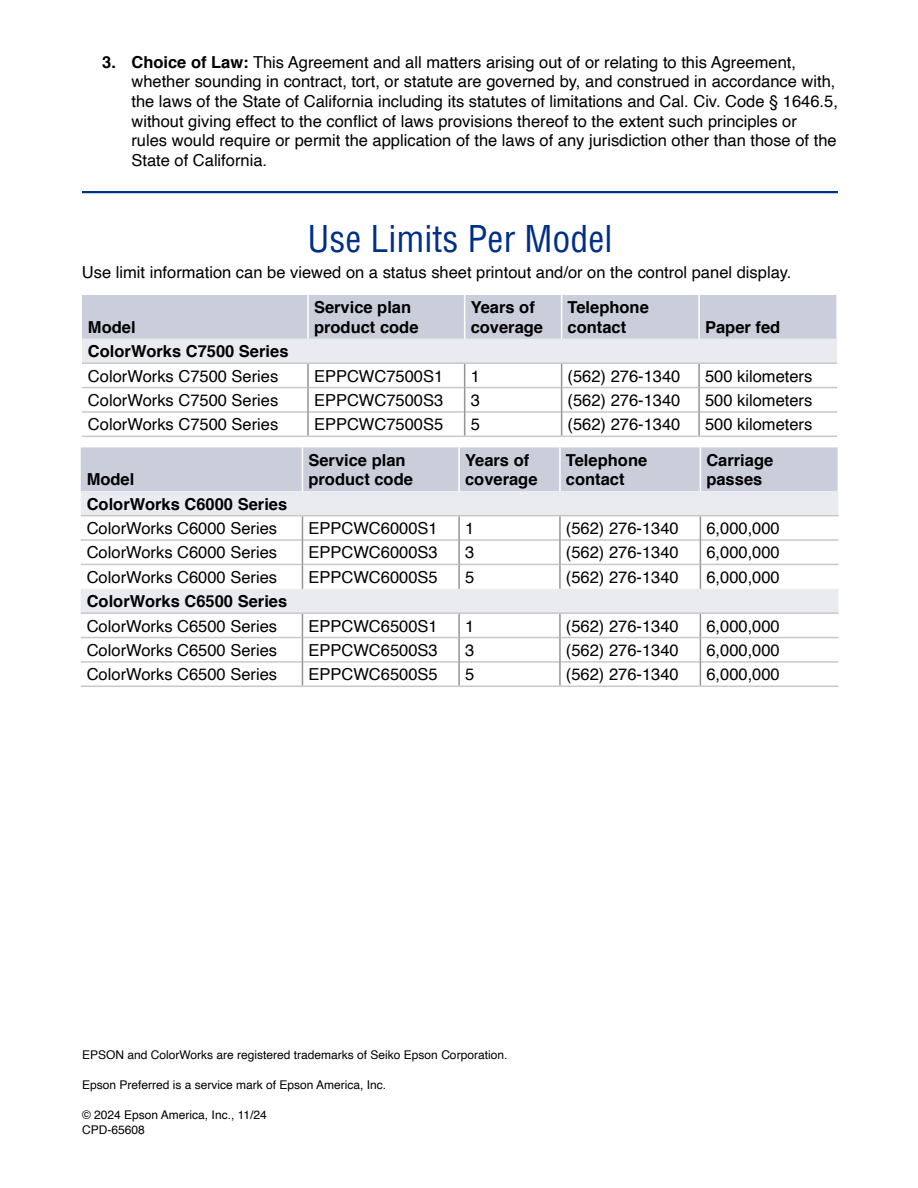
<style>
.page{position:relative;width:918px;height:1188px;background:#fff}
.page>*{position:absolute;margin:0;border:0;box-sizing:border-box;transform-origin:0 0}
.t1{font:condensed 36px "Helvetica";color:#002f87}
.t2{font:16.5px/19.5px "Helvetica";color:#000}
.t3{font:700 16.5px/19.5px "Helvetica";color:#000}
.t4{font:12px/15px "Helvetica";color:#000}
.s1{font-weight:700}
</style>
<div class="page">
<hr style="left:82px;top:191px;width:756px;height:2px;background:#002f87">
<hr style="left:82px;top:436px;width:226px;height:1px;background:#c7c8ca">
<hr style="left:308px;top:436px;width:157px;height:1px;background:#c7c8ca">
<hr style="left:465px;top:436px;width:97px;height:1px;background:#c7c8ca">
<hr style="left:562px;top:436px;width:137px;height:1px;background:#c7c8ca">
<hr style="left:699px;top:436px;width:138px;height:1px;background:#c7c8ca">
<svg style="left:82px;top:295px;width:755px;height:141px"></svg>
<hr style="left:698px;top:412px;width:2px;height:24px;background:#939598">
<hr style="left:464px;top:295px;width:1px;height:44px;background:#fff">
<hr style="left:561px;top:295px;width:1px;height:44px;background:#fff">
<hr style="left:698px;top:295px;width:2px;height:44px;background:#fff">
<hr style="left:836px;top:295px;width:2px;height:44px;background:#fff">
<div style="left:81px;top:447px;width:757px;height:44px;background:#c9ceda"></div>
<svg style="left:81px;top:491px;width:757px;height:121px"></svg>
<hr style="left:302px;top:447px;width:1px;height:44px;background:#fff">
<hr style="left:81px;top:539px;width:221px;height:2px;background:#c7c8ca">
<hr style="left:303px;top:539px;width:155px;height:2px;background:#c7c8ca">
<hr style="left:460px;top:539px;width:99px;height:2px;background:#c7c8ca">
<hr style="left:561px;top:539px;width:139px;height:2px;background:#c7c8ca">
<hr style="left:701px;top:539px;width:137px;height:2px;background:#c7c8ca">
<hr style="left:81px;top:564px;width:221px;height:1px;background:#c7c8ca">
<hr style="left:303px;top:564px;width:155px;height:1px;background:#c7c8ca">
<hr style="left:460px;top:564px;width:99px;height:1px;background:#c7c8ca">
<hr style="left:561px;top:564px;width:139px;height:1px;background:#c7c8ca">
<hr style="left:701px;top:564px;width:137px;height:1px;background:#c7c8ca">
<hr style="left:81px;top:637px;width:221px;height:1px;background:#c7c8ca">
<hr style="left:303px;top:637px;width:155px;height:1px;background:#c7c8ca">
<hr style="left:460px;top:637px;width:99px;height:1px;background:#c7c8ca">
<hr style="left:561px;top:637px;width:139px;height:1px;background:#c7c8ca">
<hr style="left:701px;top:637px;width:137px;height:1px;background:#c7c8ca">
<hr style="left:81px;top:661px;width:221px;height:2px;background:#c7c8ca">
<hr style="left:303px;top:661px;width:155px;height:2px;background:#c7c8ca">
<hr style="left:460px;top:661px;width:99px;height:2px;background:#c7c8ca">
<hr style="left:561px;top:661px;width:139px;height:2px;background:#c7c8ca">
<hr style="left:701px;top:661px;width:137px;height:2px;background:#c7c8ca">
<hr style="left:81px;top:686px;width:221px;height:1px;background:#c7c8ca">
<hr style="left:302px;top:686px;width:157px;height:1px;background:#c7c8ca">
<hr style="left:459px;top:686px;width:101px;height:1px;background:#c7c8ca">
<hr style="left:560px;top:686px;width:140px;height:1px;background:#c7c8ca">
<hr style="left:700px;top:686px;width:138px;height:1px;background:#c7c8ca">
<hr style="left:81px;top:515px;width:221px;height:1px;background:#c7c8ca">
<hr style="left:302px;top:515px;width:157px;height:1px;background:#c7c8ca">
<hr style="left:459px;top:515px;width:101px;height:1px;background:#c7c8ca">
<hr style="left:560px;top:515px;width:140px;height:1px;background:#c7c8ca">
<hr style="left:700px;top:515px;width:138px;height:1px;background:#c7c8ca">
<hr style="left:81px;top:612px;width:221px;height:2px;background:#c7c8ca">
<hr style="left:302px;top:612px;width:157px;height:2px;background:#c7c8ca">
<hr style="left:459px;top:612px;width:101px;height:2px;background:#c7c8ca">
<hr style="left:560px;top:612px;width:140px;height:2px;background:#c7c8ca">
<hr style="left:700px;top:612px;width:138px;height:2px;background:#c7c8ca">
<svg style="left:302px;top:516px;width:1px;height:73px"></svg>
<svg style="left:302px;top:614px;width:1px;height:72px"></svg>
<hr style="left:458px;top:516px;width:2px;height:24px;background:#939598">
<hr style="left:559px;top:516px;width:2px;height:24px;background:#939598">
<hr style="left:458px;top:540px;width:2px;height:24px;background:#939598">
<hr style="left:559px;top:540px;width:2px;height:24px;background:#939598">
<hr style="left:458px;top:564px;width:2px;height:25px;background:#939598">
<hr style="left:559px;top:564px;width:2px;height:25px;background:#939598">
<svg style="left:700px;top:516px;width:1px;height:73px"></svg>
<hr style="left:458px;top:614px;width:2px;height:24px;background:#939598">
<hr style="left:559px;top:614px;width:2px;height:24px;background:#939598">
<hr style="left:458px;top:638px;width:2px;height:24px;background:#939598">
<hr style="left:559px;top:638px;width:2px;height:24px;background:#939598">
<hr style="left:458px;top:662px;width:2px;height:24px;background:#939598">
<hr style="left:559px;top:662px;width:2px;height:24px;background:#939598">
<svg style="left:700px;top:614px;width:1px;height:72px"></svg>
<hr style="left:458px;top:447px;width:2px;height:44px;background:#fff">
<hr style="left:559px;top:447px;width:2px;height:44px;background:#fff">
<hr style="left:700px;top:447px;width:1px;height:44px;background:#fff">
<p class="t2" style="left:131px;top:53px;width:708px;text-indent:-29px"><span class="s1">3. Choice of Law:</span> This Agreement and all matters arising out of or relating to this Agreement, whether sounding in contract, tort, or statute are governed by, and construed in accordance with, the laws of the State of California including its statutes of limitations and Cal. Civ. Code § 1646.5, without giving effect to the conflict of laws provisions thereof to the extent such principles or<br>rules would require or permit the application of the laws of any jurisdiction other than those of the State of California.</p>
<h1 class="t1" style="left:307px;top:216px;width:306px">Use Limits Per Model</h1>
<p class="t2" style="left:82px;top:263px;width:711px">Use limit information can be viewed on a status sheet printout and/or on the control panel display.</p>
<p class="t3" style="left:88px;top:317px;width:49px">Model</p>
<p class="t3" style="left:314px;top:298px;width:106px">Service plan product code</p>
<p class="t3" style="left:471px;top:298px;width:74px">Years of coverage</p>
<p class="t3" style="left:568px;top:298px;width:83px">Telephone contact</p>
<p class="t3" style="left:705px;top:317px;width:77px">Paper fed</p>
<p class="t3" style="left:88px;top:342px;width:202px">ColorWorks C7500 Series</p>
<p class="t2" style="left:88px;top:367px;width:192px">ColorWorks C7500 Series</p>
<p class="t2" style="left:314px;top:367px;width:131px">EPPCWC7500S1</p>
<p class="t2" style="left:471px;top:367px;width:11px">1</p>
<p class="t2" style="left:568px;top:367px;width:114px">(562) 276-1340</p>
<p class="t2" style="left:705px;top:367px;width:109px">500 kilometers</p>
<p class="t2" style="left:88px;top:391px;width:192px">ColorWorks C7500 Series</p>
<p class="t2" style="left:314px;top:391px;width:131px">EPPCWC7500S3</p>
<p class="t2" style="left:471px;top:391px;width:11px">3</p>
<p class="t2" style="left:568px;top:391px;width:114px">(562) 276-1340</p>
<p class="t2" style="left:705px;top:391px;width:109px">500 kilometers</p>
<p class="t2" style="left:88px;top:415px;width:192px">ColorWorks C7500 Series</p>
<p class="t2" style="left:314px;top:415px;width:131px">EPPCWC7500S5</p>
<p class="t2" style="left:471px;top:415px;width:11px">5</p>
<p class="t2" style="left:568px;top:415px;width:114px">(562) 276-1340</p>
<p class="t2" style="left:705px;top:415px;width:109px">500 kilometers</p>
<p class="t3" style="left:87px;top:470px;width:49px">Model</p>
<p class="t3" style="left:308px;top:450px;width:106px">Service plan product code</p>
<p class="t3" style="left:465px;top:450px;width:74px">Years of coverage</p>
<p class="t3" style="left:566px;top:450px;width:83px">Telephone contact</p>
<p class="t3" style="left:706px;top:450px;width:68px">Carriage passes</p>
<p class="t3" style="left:87px;top:494px;width:202px">ColorWorks C6000 Series</p>
<p class="t2" style="left:87px;top:519px;width:192px">ColorWorks C6000 Series</p>
<p class="t2" style="left:308px;top:519px;width:131px">EPPCWC6000S1</p>
<p class="t2" style="left:465px;top:519px;width:11px">1</p>
<p class="t2" style="left:566px;top:519px;width:114px">(562) 276-1340</p>
<p class="t2" style="left:706px;top:519px;width:75px">6,000,000</p>
<p class="t2" style="left:87px;top:543px;width:192px">ColorWorks C6000 Series</p>
<p class="t2" style="left:308px;top:543px;width:131px">EPPCWC6000S3</p>
<p class="t2" style="left:465px;top:543px;width:11px">3</p>
<p class="t2" style="left:566px;top:543px;width:114px">(562) 276-1340</p>
<p class="t2" style="left:706px;top:543px;width:75px">6,000,000</p>
<p class="t2" style="left:87px;top:568px;width:192px">ColorWorks C6000 Series</p>
<p class="t2" style="left:308px;top:568px;width:131px">EPPCWC6000S5</p>
<p class="t2" style="left:465px;top:568px;width:11px">5</p>
<p class="t2" style="left:566px;top:568px;width:114px">(562) 276-1340</p>
<p class="t2" style="left:706px;top:568px;width:75px">6,000,000</p>
<p class="t3" style="left:87px;top:592px;width:202px">ColorWorks C6500 Series</p>
<p class="t2" style="left:87px;top:616px;width:192px">ColorWorks C6500 Series</p>
<p class="t2" style="left:308px;top:616px;width:131px">EPPCWC6500S1</p>
<p class="t2" style="left:465px;top:616px;width:11px">1</p>
<p class="t2" style="left:566px;top:616px;width:114px">(562) 276-1340</p>
<p class="t2" style="left:706px;top:616px;width:75px">6,000,000</p>
<p class="t2" style="left:87px;top:641px;width:192px">ColorWorks C6500 Series</p>
<p class="t2" style="left:308px;top:641px;width:131px">EPPCWC6500S3</p>
<p class="t2" style="left:465px;top:641px;width:11px">3</p>
<p class="t2" style="left:566px;top:641px;width:114px">(562) 276-1340</p>
<p class="t2" style="left:706px;top:641px;width:75px">6,000,000</p>
<p class="t2" style="left:87px;top:665px;width:192px">ColorWorks C6500 Series</p>
<p class="t2" style="left:308px;top:665px;width:131px">EPPCWC6500S5</p>
<p class="t2" style="left:465px;top:665px;width:11px">5</p>
<p class="t2" style="left:566px;top:665px;width:114px">(562) 276-1340</p>
<p class="t2" style="left:706px;top:665px;width:75px">6,000,000</p>
<p class="t4" style="left:82px;top:1047px;width:427px">EPSON and ColorWorks are registered trademarks of Seiko Epson Corporation.</p>
<p class="t4" style="left:82px;top:1077px;width:306px">Epson Preferred is a service mark of Epson America, Inc.</p>
<p class="t4" style="left:82px;top:1107px;width:186px">© 2024 Epson America, Inc., 11/24<br>CPD-65608</p>
</div>
